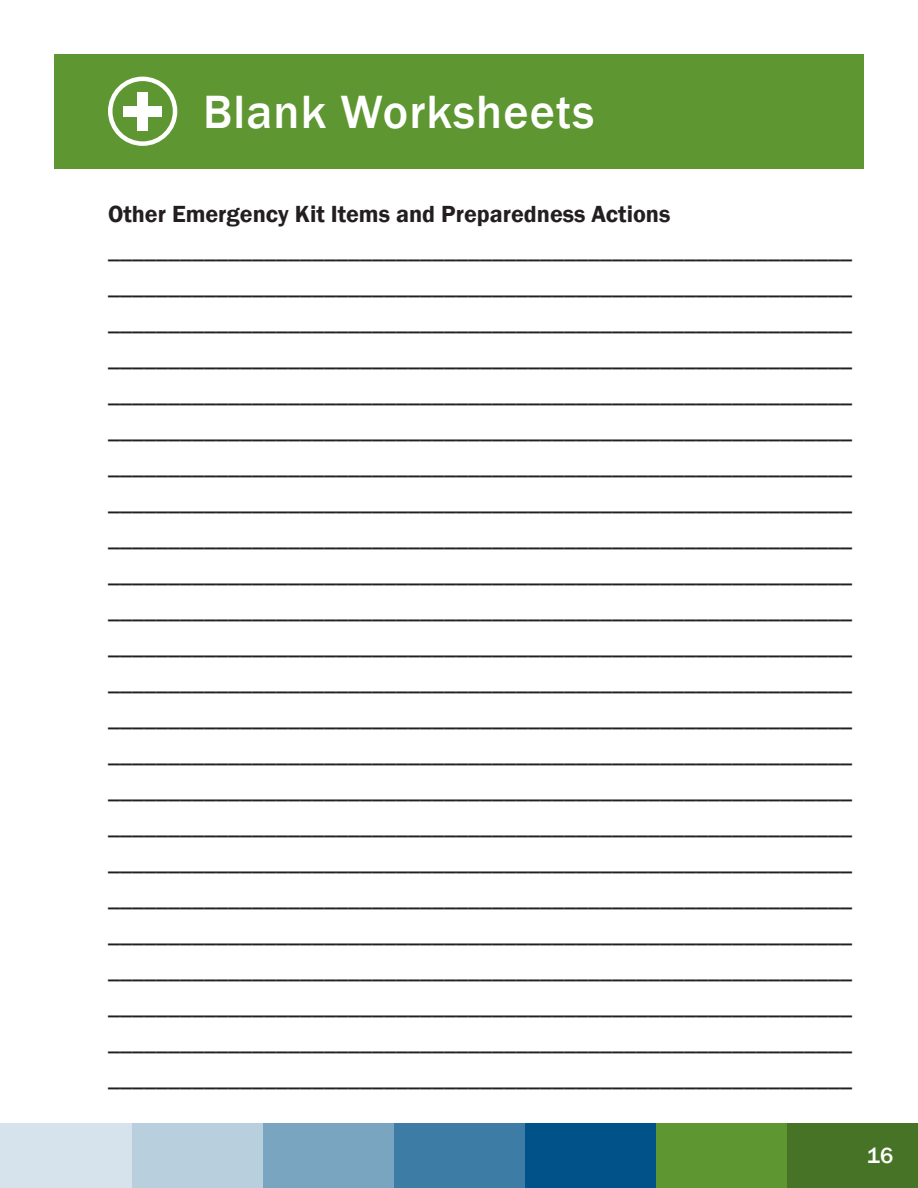
<style>
.page{position:relative;width:918px;height:1188px;background:#fff}
.page>*{position:absolute;margin:0;border:0;box-sizing:border-box;transform-origin:0 0}
.t1{font:500 48px "Franklin Gothic";letter-spacing:.025em;color:#fff}
.t2{font:24px "Franklin Gothic";color:#231f20}
.t3{font:600 24px "Franklin Gothic";color:#231f20}
.t4{font:500 22.5px "Franklin Gothic";color:#fff}
</style>
<div class="page">
<div style="left:787px;top:1123px;width:131px;height:65px;background:#477326"></div>
<div style="left:656px;top:1123px;width:131px;height:65px;background:#5e9631"></div>
<div style="left:525px;top:1123px;width:131px;height:65px;background:#015289"></div>
<div style="left:393px;top:1123px;width:132px;height:65px;background:#3d7ca5"></div>
<div style="left:262px;top:1123px;width:131px;height:65px;background:#79a5c0"></div>
<div style="left:131px;top:1123px;width:131px;height:65px;background:#b8cfdd"></div>
<div style="left:0;top:1123px;width:131px;height:65px;background:#d6e3ec"></div>
<div style="left:54px;top:54px;width:810px;height:114px;background:#5e9631"></div>
<div style="left:108px;top:77px;width:69px;height:69px;border:4px solid #fff;border-radius:50%"></div>
<div style="left:123px;top:106px;width:39px;height:10px;background:#fff"></div>
<div style="left:138px;top:92px;width:10px;height:39px;background:#fff"></div>
<p class="t1" style="left:203px;top:82px;width:393px">Blank Worksheets</p>
<p class="t3" style="left:108px;top:199px;width:564px">Other Emergency Kit Items and Preparedness Actions</p>
<p class="t2" style="left:108px;top:235px;width:745px">______________________________________________________________</p>
<p class="t2" style="left:108px;top:271px;width:745px">______________________________________________________________</p>
<p class="t2" style="left:108px;top:307px;width:745px">______________________________________________________________</p>
<p class="t2" style="left:108px;top:343px;width:745px">______________________________________________________________</p>
<p class="t2" style="left:108px;top:379px;width:745px">______________________________________________________________</p>
<p class="t2" style="left:108px;top:415px;width:745px">______________________________________________________________</p>
<p class="t2" style="left:108px;top:451px;width:745px">______________________________________________________________</p>
<p class="t2" style="left:108px;top:487px;width:745px">______________________________________________________________</p>
<p class="t2" style="left:108px;top:523px;width:745px">______________________________________________________________</p>
<p class="t2" style="left:108px;top:559px;width:745px">______________________________________________________________</p>
<p class="t2" style="left:108px;top:595px;width:745px">______________________________________________________________</p>
<p class="t2" style="left:108px;top:631px;width:745px">______________________________________________________________</p>
<p class="t2" style="left:108px;top:667px;width:745px">______________________________________________________________</p>
<p class="t2" style="left:108px;top:703px;width:745px">______________________________________________________________</p>
<p class="t2" style="left:108px;top:739px;width:745px">______________________________________________________________</p>
<p class="t2" style="left:108px;top:775px;width:745px">______________________________________________________________</p>
<p class="t2" style="left:108px;top:811px;width:745px">______________________________________________________________</p>
<p class="t2" style="left:108px;top:847px;width:745px">______________________________________________________________</p>
<p class="t2" style="left:108px;top:883px;width:745px">______________________________________________________________</p>
<p class="t2" style="left:108px;top:919px;width:745px">______________________________________________________________</p>
<p class="t2" style="left:108px;top:955px;width:745px">______________________________________________________________</p>
<p class="t2" style="left:108px;top:991px;width:745px">______________________________________________________________</p>
<p class="t2" style="left:108px;top:1027px;width:745px">______________________________________________________________</p>
<p class="t2" style="left:108px;top:1063px;width:745px">______________________________________________________________</p>
<p class="t4" style="left:867px;top:1142px;width:28px">16</p>
</div>
